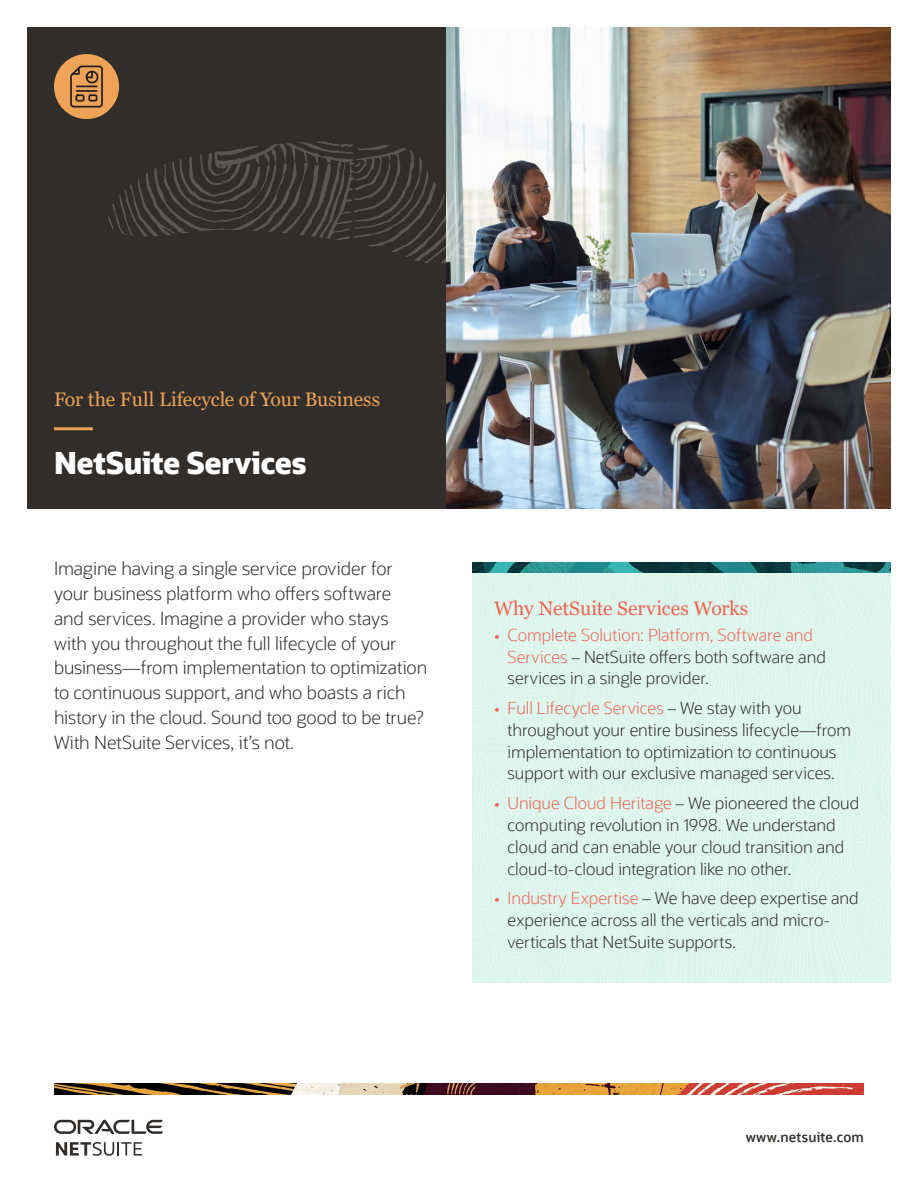
<style>
.page{position:relative;width:918px;height:1188px;background:#fff}
.page>*{position:absolute;margin:0;border:0;box-sizing:border-box;transform-origin:0 0}
.H1_2019{font:800 30px "Oracle Sans";letter-spacing:-.015em;color:#fff}
.Eyebrow_2019{font:19.5px "Georgia";color:#eea357}
.H3_sidebar_blue_head{font:19.5px "Georgia";letter-spacing:-.005em;color:#ee644f}
.Main_Body_2019{font:300 18px/24.8px "Oracle Sans";letter-spacing:-.005em;color:#312d2a}
.t1{font:300 16.5px/21.8px "Oracle Sans";color:#312d2a}
.t2{font:600 13.5px "Oracle Sans";letter-spacing:.015em;color:#312d2a}
.s1{font-weight:400;color:#ee644f}
.s2{color:#ee644f}
</style>
<div class="page">
<img style="left:54px;top:1084px;width:810px;height:10px">
<svg style="left:472px;top:573px;width:419px;height:410px;background:#ddf5ee"></svg>
<img style="left:446px;top:27px;width:445px;height:481px">
<div style="left:27px;top:27px;width:419px;height:481px;background:#312d2a"></div>
<img style="left:472px;top:562px;width:419px;height:11px">
<svg style="left:108px;top:141px;width:412px;height:123px"></svg>
<svg style="left:520px;top:141px;width:23px;height:123px"></svg>
<hr style="left:54px;top:427px;width:39px;height:3px;background:#eea357">
<div style="left:54px;top:54px;width:65px;height:65px;background:#eea357;border-radius:50%"></div>
<svg style="left:70px;top:65px;width:33px;height:43px"></svg>
<svg style="left:56px;top:1142px;width:86px;height:14px"></svg>
<svg style="left:54px;top:1120px;width:109px;height:14px"></svg>
<p class="Eyebrow_2019" style="left:54px;top:388px;width:328px">For the Full Lifecycle of Your Business</p>
<p class="H1_2019" style="left:54px;top:444px;width:254px">NetSuite Services</p>
<p class="Main_Body_2019" style="left:54px;top:557px;width:375px">Imagine having a single service provider for your business platform who offers software<br>and services. Imagine a provider who stays<br>with you throughout the full lifecycle of your business—from implementation to optimization to continuous support, and who boasts a rich history in the cloud. Sound too good to be true?<br>With NetSuite Services, it’s not.</p>
<p class="H3_sidebar_blue_head" style="left:494px;top:596px;width:256px">Why NetSuite Services Works</p>
<p class="t1" style="left:508px;top:624px;width:320px;text-indent:-14px"><span class="s1">•</span> <span class="s2">Complete Solution: Platform, Software and<br>Services</span> – NetSuite offers both software and services in a single provider.</p>
<p class="t1" style="left:508px;top:698px;width:345px;text-indent:-14px"><span class="s1">•</span> <span class="s2">Full Lifecycle Services</span> – We stay with you throughout your entire business lifecycle—from implementation to optimization to continuous support with our exclusive managed services.</p>
<p class="t1" style="left:508px;top:793px;width:353px;text-indent:-14px"><span class="s1">•</span> <span class="s2">Unique Cloud Heritage</span> – We pioneered the cloud computing revolution in 1998. We understand cloud and can enable your cloud transition and cloud-to-cloud integration like no other.</p>
<p class="t1" style="left:508px;top:888px;width:353px;text-indent:-14px"><span class="s1">•</span> <span class="s2">Industry Expertise</span> – We have deep expertise and experience across all the verticals and micro&shy;verticals that NetSuite supports.</p>
<p class="t2" style="left:746px;top:1129px;width:120px">www.netsuite.com</p>
</div>
